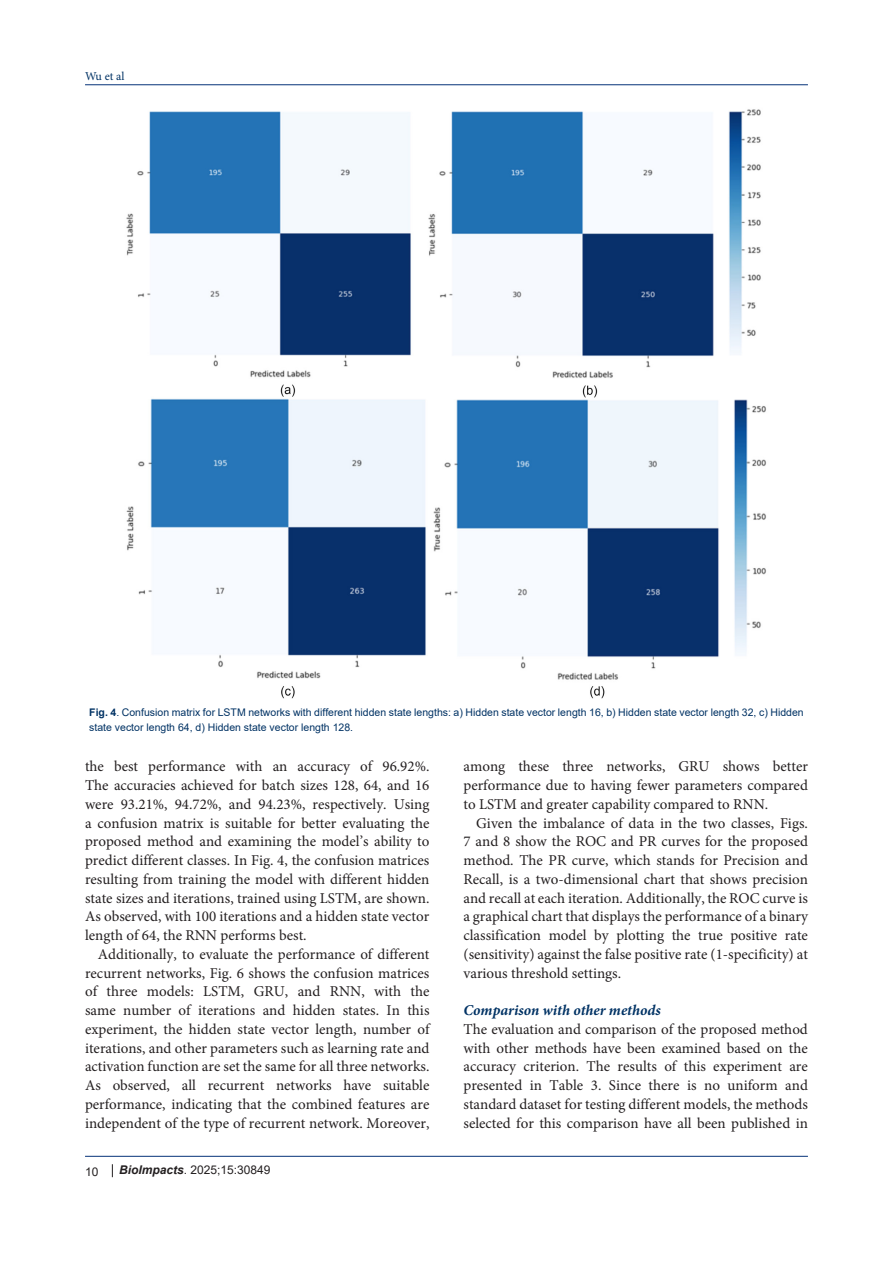
<style>
.page{position:relative;width:893px;height:1263px;background:#fff}
.page>*{position:absolute;margin:0;border:0;box-sizing:border-box;transform-origin:0 0}
.t1{font:15px/18.8px "Minion Pro";color:#231f20;text-align:justify}
.heading_1{font:italic 700 15px "Minion Pro";color:#003264}
.t2{font:12px "Arial";color:#231f20}
.t3{font:12px "Minion Pro";color:#003264}
.t4{font:10.5px/15px "Arial";color:#003264}
.s1{font-weight:700}
.s2{font-weight:700;font-style:italic}
</style>
<div class="page">
<hr style="left:85px;top:84px;width:723px;height:1px;background:#053278">
<hr style="left:85px;top:1156px;width:723px;height:1px;background:#053278">
<svg style="left:112px;top:1164px;width:1px;height:13px"></svg>
<img style="left:126px;top:109px;width:640px;height:589px">
<p class="t3" style="left:85px;top:68px;width:41px">Wu et al</p>
<p class="t4" style="left:89px;top:705px;width:716px"><span class="s1">Fig. 4</span>. Confusion matrix for LSTM networks with different hidden state lengths: a) Hidden state vector length 16, b) Hidden state vector length 32, c) Hidden state vector length 64, d) Hidden state vector length 128.</p>
<p class="t1" style="left:85px;top:757px;width:346px">the best performance with an accuracy of 96.92%.<br>The accuracies achieved for batch sizes 128, 64, and 16 were 93.21%, 94.72%, and 94.23%, respectively. Using a confusion matrix is suitable for better evaluating the proposed method and examining the model’s ability to predict different classes. In Fig. 4, the confusion matrices resulting from training the model with different hidden state sizes and iterations, trained using LSTM, are shown.<br>As observed, with 100 iterations and a hidden state vector length of 64, the RNN performs best.</p>
<p class="t1" style="left:85px;top:945px;width:346px;text-indent:13px">Additionally, to evaluate the performance of different recurrent networks, Fig. 6 shows the confusion matrices of three models: LSTM, GRU, and RNN, with the same number of iterations and hidden states. In this experiment, the hidden state vector length, number of iterations, and other parameters such as learning rate and activation function are set the same for all three networks.<br>As observed, all recurrent networks have suitable performance, indicating that the combined features are independent of the type of recurrent network. Moreover,</p>
<p class="t2" style="left:85px;top:1163px;width:15px">10</p>
<p class="t2" style="left:119px;top:1162px;width:153px"><span class="s2">BioImpacts</span>. 2025;15:30849</p>
<p class="t1" style="left:463px;top:757px;width:346px">among these three networks, GRU shows better performance due to having fewer parameters compared to LSTM and greater capability compared to RNN.</p>
<p class="t1" style="left:463px;top:813px;width:346px;text-indent:13px">Given the imbalance of data in the two classes, Figs.<br>7 and 8 show the ROC and PR curves for the proposed method. The PR curve, which stands for Precision and Recall, is a two-dimensional chart that shows precision and recall at each iteration. Additionally, the ROC curve is a graphical chart that displays the performance of a binary classification model by plotting the true positive rate (sensitivity) against the false positive rate (1-specificity) at various threshold settings.</p>
<p class="heading_1" style="left:463px;top:999px;width:199px">Comparison with other methods</p>
<p class="t1" style="left:463px;top:1020px;width:346px">The evaluation and comparison of the proposed method with other methods have been examined based on the accuracy criterion. The results of this experiment are presented in Table 3. Since there is no uniform and standard dataset for testing different models, the methods selected for this comparison have all been published in</p>
</div>
